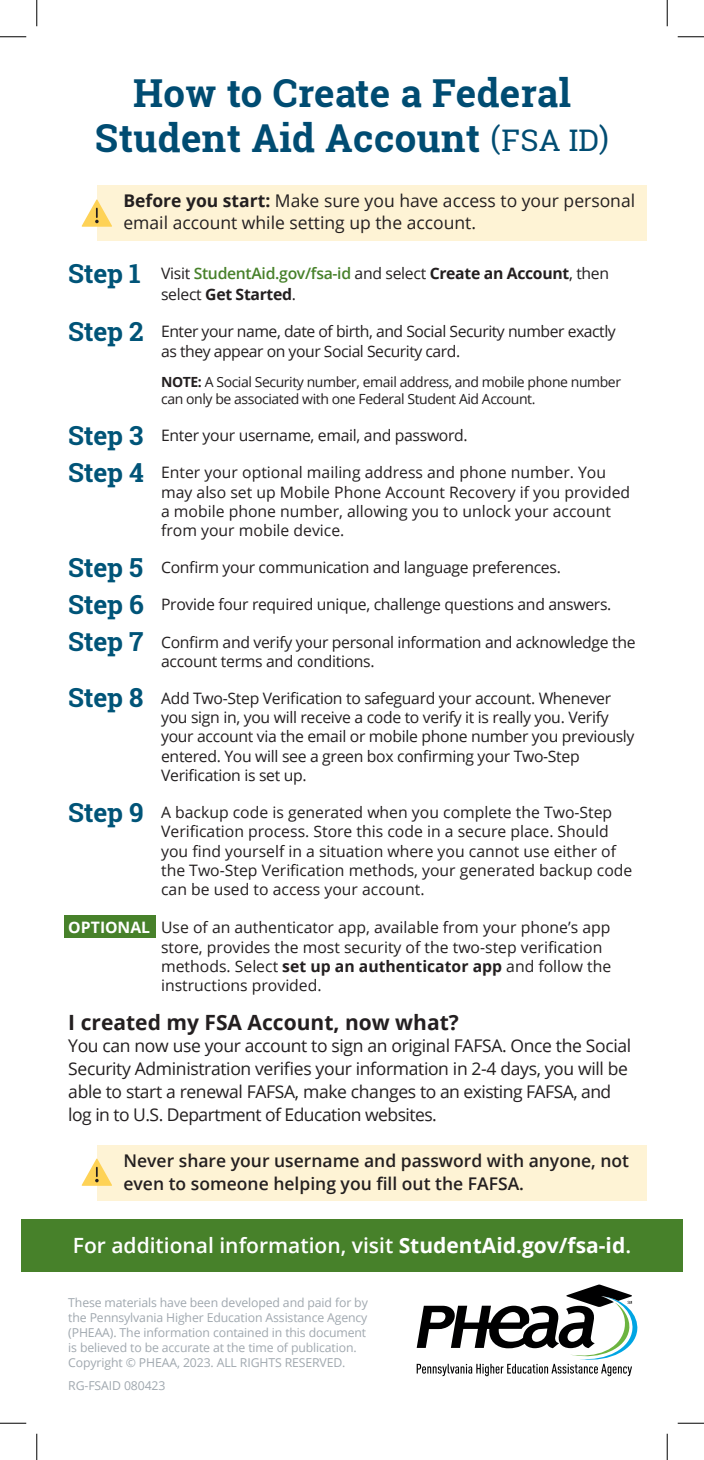
<style>
.page{position:relative;width:704px;height:1460px;background:#fff}
.page>*{position:absolute;margin:0;border:0;box-sizing:border-box;transform-origin:0 0}
.t1{font:700 38.5px/45.5px "Roboto Slab";letter-spacing:.01em;color:#004c72;text-align:center}
.t2{font:600 21px "Open Sans";color:#fff}
.t3{font:700 21px "Open Sans";color:#231f20}
.t4{font:17.5px/22.8px "Open Sans";letter-spacing:-.02em;color:#231f20}
.t5{font:17.5px/22.8px "Open Sans";color:#231f20}
.t6{font:600 17.5px/22.8px "Open Sans";color:#231f20}
.t7{font:15.75px/19.2px "Open Sans";color:#231f20}
.t8{font:15.75px/19.2px "Open Sans";letter-spacing:-.02em;color:#231f20}
.t9{font:15.75px/19.2px "Open Sans";letter-spacing:-.03em;color:#231f20}
.t10{font:14px/17.5px "Open Sans";letter-spacing:-.03em;color:#231f20}
.t11{font:12.25px/14.9px "Open Sans";letter-spacing:-.01em;color:#a0a8af}
.s1{font-weight:400;font-size:29.75px}
.s2{font-weight:700}
.s3{font-family:"Roboto Slab";font-weight:700;font-size:26.25px;color:#005478}
.s4{font-weight:600;color:#47812a}
.s5{font-weight:700;color:#fff}
</style>
<div class="page">
<div style="left:97px;top:185px;width:549px;height:56px;background:#fef3d5"></div>
<div style="left:97px;top:1145px;width:549px;height:55px;background:#fef3d5"></div>
<div style="left:21px;top:1219px;width:661px;height:52px;background:#47812a"></div>
<div style="left:64px;top:915px;width:92px;height:23px;background:#47812a"></div>
<svg style="left:81px;top:199px;width:31px;height:28px"></svg>
<svg style="left:81px;top:1158px;width:31px;height:27px"></svg>
<svg style="left:416px;top:1284px;width:222px;height:92px"></svg>
<svg style="left:0;top:36px;width:26px;height:1px"></svg>
<svg style="left:677px;top:36px;width:27px;height:1px"></svg>
<svg style="left:0;top:1422px;width:26px;height:1px"></svg>
<svg style="left:677px;top:1422px;width:27px;height:1px"></svg>
<svg style="left:36px;top:0;width:1px;height:26px"></svg>
<svg style="left:36px;top:1433px;width:1px;height:27px"></svg>
<svg style="left:666px;top:0;width:1px;height:26px"></svg>
<svg style="left:666px;top:1433px;width:1px;height:27px"></svg>
<h1 class="t1" style="left:95px;top:70px;width:515px">How to Create a Federal<br>Student Aid Account <span class="s1">(FSA ID)</span></h1>
<p class="t5" style="left:123px;top:188px;width:513px"><span class="s2">Before you start:</span> Make sure you have access to your personal email account while setting up the account.</p>
<p class="t7" style="left:161px;top:263px;width:449px;line-height:21px;text-indent:-93px"><span class="s3">Step 1</span> Visit <span class="s4">StudentAid.gov/fsa-id</span> and select <span class="s2">Create an Account</span>, then select <span class="s2">Get Started</span>.</p>
<p class="t9" style="left:161px;top:322px;width:456px;text-indent:-93px"><span class="s3">Step 2</span> Enter your name, date of birth, and Social Security number exactly as they appear on your Social Security card.</p>
<p class="t10" style="left:161px;top:372px;width:461px"><span class="s2">NOTE:</span> A Social Security number, email address, and mobile phone number can only be associated with one Federal Student Aid Account.</p>
<p class="t8" style="left:68px;top:425px;width:401px"><span class="s3">Step 3</span> Enter your username, email, and password.</p>
<p class="t7" style="left:161px;top:463px;width:470px;text-indent:-93px"><span class="s3">Step 4</span> Enter your optional mailing address and phone number. You may also set up Mobile Phone Account Recovery if you provided a mobile phone number, allowing you to unlock your account from your mobile device.</p>
<p class="t8" style="left:68px;top:557px;width:494px"><span class="s3">Step 5</span> Confirm your communication and language preferences.</p>
<p class="t8" style="left:68px;top:595px;width:544px"><span class="s3">Step 6</span> Provide four required unique, challenge questions and answers.</p>
<p class="t8" style="left:161px;top:632px;width:476px;text-indent:-93px"><span class="s3">Step 7</span> Confirm and verify your personal information and acknowledge the account terms and conditions.</p>
<p class="t8" style="left:161px;top:688px;width:475px;text-indent:-93px"><span class="s3">Step 8</span> Add Two-Step Verification to safeguard your account. Whenever you sign in, you will receive a code to verify it is really you. Verify your account via the email or mobile phone number you previously entered. You will see a green box confirming your Two-Step Verification is set up.</p>
<p class="t7" style="left:161px;top:802px;width:472px;text-indent:-93px"><span class="s3">Step 9</span> A backup code is generated when you complete the Two-Step Verification process. Store this code in a secure place. Should you find yourself in a situation where you cannot use either of the Two-Step Verification methods, your generated backup code can be used to access your account.</p>
<p class="t7" style="left:161px;top:917px;width:451px;text-indent:-93px"><span class="s5">OPTIONAL</span> Use of an authenticator app, available from your phone’s app store, provides the most security of the two-step verification methods. Select <span class="s2">set up an authenticator app</span> and follow the instructions provided.</p>
<h2 class="t3" style="left:68px;top:1007px;width:392px">I created my FSA Account, now what?</h2>
<p class="t4" style="left:68px;top:1034px;width:564px">You can now use your account to sign an original FAFSA. Once the Social Security Administration verifies your information in 2-4 days, you will be able to start a renewal FAFSA, make changes to an existing FAFSA, and log in to U.S. Department of Education websites.</p>
<p class="t6" style="left:123px;top:1148px;width:507px">Never share your username and password with anyone, not even to someone helping you fill out the FAFSA.</p>
<h2 class="t2" style="left:73px;top:1230px;width:559px">For additional information, visit <span class="s2">StudentAid.gov/fsa-id</span>.</h2>
<p class="t11" style="left:68px;top:1295px;width:301px">These materials have been developed and paid for by the Pennsylvania Higher Education Assistance Agency (PHEAA). The information contained in this document is believed to be accurate at the time of publication.<br>Copyright © PHEAA, 2023. ALL RIGHTS RESERVED.</p>
<p class="t11" style="left:68px;top:1378px;width:99px">RG-FSAID 080423</p>
</div>
